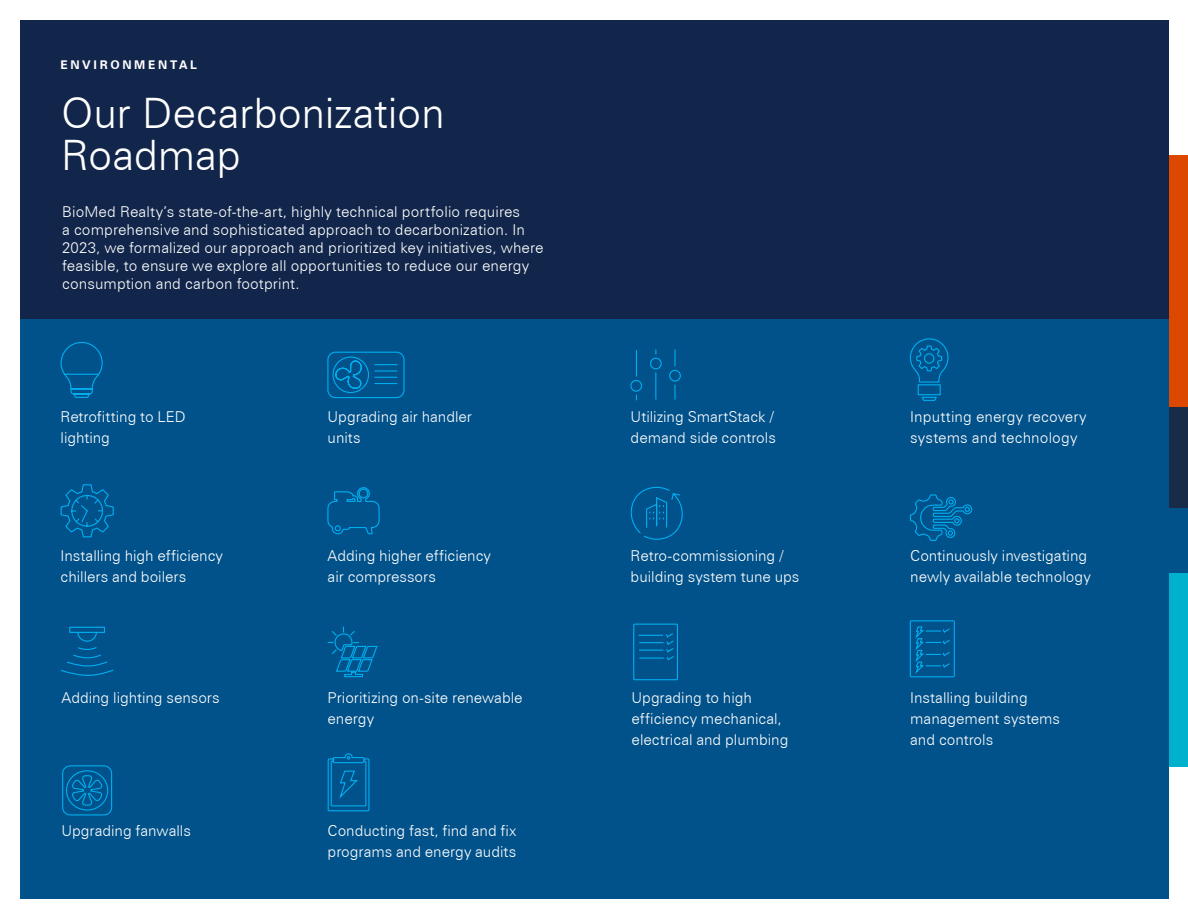
<style>
.page{position:relative;width:1188px;height:918px;background:#fff}
.page>*{position:absolute;margin:0;border:0;box-sizing:border-box;transform-origin:0 0}
.Text_18pt_Gray{font:300 42px/42px "Zurich BT";letter-spacing:-.005em;color:#fff}
.Text_18pt_Gray-2{font:300 15px/21px "Zurich BT";color:#fff}
.CAPS_SMALL_Cover{font:700 12px "Zurich BT";letter-spacing:.225em;color:#fff}
</style>
<div class="page">
<div style="left:1168px;top:155px;width:20px;height:393px;background:#dd4800"></div>
<div style="left:1168px;top:408px;width:20px;height:140px;background:#182b49"></div>
<div style="left:1168px;top:508px;width:20px;height:79px;background:#01518a"></div>
<div style="left:1168px;top:573px;width:20px;height:194px;background:#00b1cd"></div>
<div style="left:20px;top:319px;width:1148px;height:580px;background:#01518a"></div>
<div style="left:20px;top:20px;width:1148px;height:299px;background:#11264a"></div>
<svg style="left:62px;top:765px;width:51px;height:51px"></svg>
<svg style="left:60px;top:342px;width:43px;height:56px"></svg>
<svg style="left:60px;top:484px;width:54px;height:54px"></svg>
<svg style="left:61px;top:626px;width:53px;height:50px"></svg>
<svg style="left:327px;top:351px;width:78px;height:48px"></svg>
<svg style="left:327px;top:487px;width:53px;height:48px"></svg>
<svg style="left:327px;top:626px;width:51px;height:52px"></svg>
<svg style="left:327px;top:753px;width:43px;height:59px"></svg>
<svg style="left:630px;top:350px;width:51px;height:50px"></svg>
<svg style="left:630px;top:486px;width:53px;height:54px"></svg>
<svg style="left:633px;top:623px;width:45px;height:58px"></svg>
<svg style="left:909px;top:338px;width:40px;height:63px"></svg>
<svg style="left:910px;top:494px;width:63px;height:47px"></svg>
<svg style="left:909px;top:620px;width:46px;height:58px"></svg>
<p class="CAPS_SMALL_Cover" style="left:60px;top:57px;width:138px">ENVIRONMENTAL</p>
<p class="Text_18pt_Gray" style="left:61px;top:92px;width:385px">Our Decarbonization<br>Roadmap</p>
<p class="Text_18pt_Gray-2" style="left:62px;top:202px;width:483px;line-height:18px">BioMed Realty’s state-of-the-art, highly technical portfolio requires<br>a comprehensive and sophisticated approach to decarbonization. In 2023, we formalized our approach and prioritized key initiatives, where feasible, to ensure we explore all opportunities to reduce our energy consumption and carbon footprint.</p>
<p class="Text_18pt_Gray-2" style="left:61px;top:406px;width:126px">Retrofitting to LED lighting</p>
<p class="Text_18pt_Gray-2" style="left:631px;top:406px;width:147px">Utilizing SmartStack / demand side controls</p>
<p class="Text_18pt_Gray-2" style="left:328px;top:406px;width:146px">Upgrading air handler units</p>
<p class="Text_18pt_Gray-2" style="left:910px;top:406px;width:178px">Inputting energy recovery systems and technology</p>
<p class="Text_18pt_Gray-2" style="left:328px;top:545px;width:165px">Adding higher efficiency air compressors</p>
<p class="Text_18pt_Gray-2" style="left:910px;top:545px;width:182px">Continuously investigating newly available technology</p>
<p class="Text_18pt_Gray-2" style="left:61px;top:545px;width:164px">Installing high efficiency chillers and boilers</p>
<p class="Text_18pt_Gray-2" style="left:631px;top:545px;width:170px">Retro-commissioning / building system tune ups</p>
<p class="Text_18pt_Gray-2" style="left:62px;top:687px;width:160px">Adding lighting sensors</p>
<p class="Text_18pt_Gray-2" style="left:632px;top:687px;width:158px">Upgrading to high efficiency mechanical, electrical and plumbing</p>
<p class="Text_18pt_Gray-2" style="left:328px;top:687px;width:196px">Prioritizing on-site renewable energy</p>
<p class="Text_18pt_Gray-2" style="left:62px;top:820px;width:131px">Upgrading fanwalls</p>
<p class="Text_18pt_Gray-2" style="left:328px;top:820px;width:190px">Conducting fast, find and fix programs and energy audits</p>
<p class="Text_18pt_Gray-2" style="left:910px;top:687px;width:151px">Installing building management systems and controls</p>
</div>
